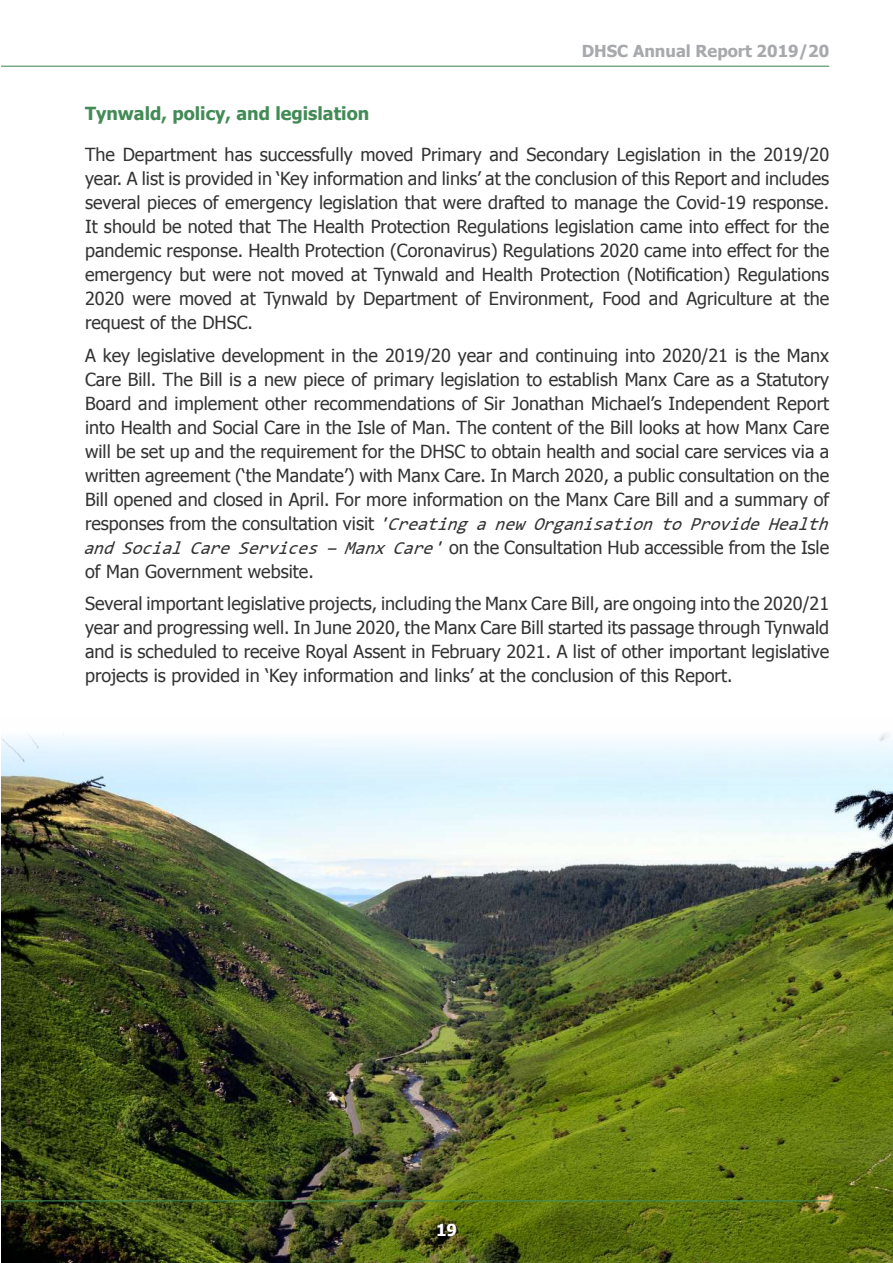
<style>
.page{position:relative;width:893px;height:1263px;background:#fff}
.page>*{position:absolute;margin:0;border:0;box-sizing:border-box;transform-origin:0 0}
.t1{font:18px/24px "Tahoma";color:#333334;text-align:justify}
.t2{font:700 18px "Tahoma";color:#438b56}
.t3{font:700 16.5px "Tahoma";color:#a7a9ac}
.t4{font:700 16.5px "Tahoma";color:#fff}
.s1{font-style:italic}
</style>
<div class="page">
<hr style="left:1px;top:66px;width:828px;height:1px;background:#438b56">
<img style="left:1px;top:733px;width:892px;height:530px">
<hr style="left:1px;top:1200px;width:828px;height:1px;background:#438b56">
<p class="t3" style="left:582px;top:39px;width:249px">DHSC Annual Report 2019/20</p>
<p class="t2" style="left:85px;top:101px;width:286px">Tynwald, policy, and legislation</p>
<p class="t1" style="left:85px;top:142px;width:746px">The Department has successfully moved Primary and Secondary Legislation in the 2019/20 year. A list is provided in ‘Key information and links’ at the conclusion of this Report and includes several pieces of emergency legislation that were drafted to manage the Covid-19 response.<br>It should be noted that The Health Protection Regulations legislation came into effect for the pandemic response. Health Protection (Coronavirus) Regulations 2020 came into effect for the emergency but were not moved at Tynwald and Health Protection (Notification) Regulations 2020 were moved at Tynwald by Department of Environment, Food and Agriculture at the request of the DHSC.</p>
<p class="t1" style="left:85px;top:342px;width:746px">A key legislative development in the 2019/20 year and continuing into 2020/21 is the Manx Care Bill. The Bill is a new piece of primary legislation to establish Manx Care as a Statutory Board and implement other recommendations of Sir Jonathan Michael’s Independent Report into Health and Social Care in the Isle of Man. The content of the Bill looks at how Manx Care will be set up and the requirement for the DHSC to obtain health and social care services via a written agreement (‘the Mandate’) with Manx Care. In March 2020, a public consultation on the Bill opened and closed in April. For more information on the Manx Care Bill and a summary of responses from the consultation visit <span class="s1">‘Creating a new Organisation to Provide Health and Social Care Services – Manx Care’</span> on the Consultation Hub accessible from the Isle of Man Government website.</p>
<p class="t1" style="left:85px;top:591px;width:746px">Several important legislative projects, including the Manx Care Bill, are ongoing into the 2020/21 year and progressing well. In June 2020, the Manx Care Bill started its passage through Tynwald and is scheduled to receive Royal Assent in February 2021. A list of other important legislative projects is provided in ‘Key information and links’ at the conclusion of this Report.</p>
<p class="t4" style="left:436px;top:1218px;width:23px">19</p>
</div>
